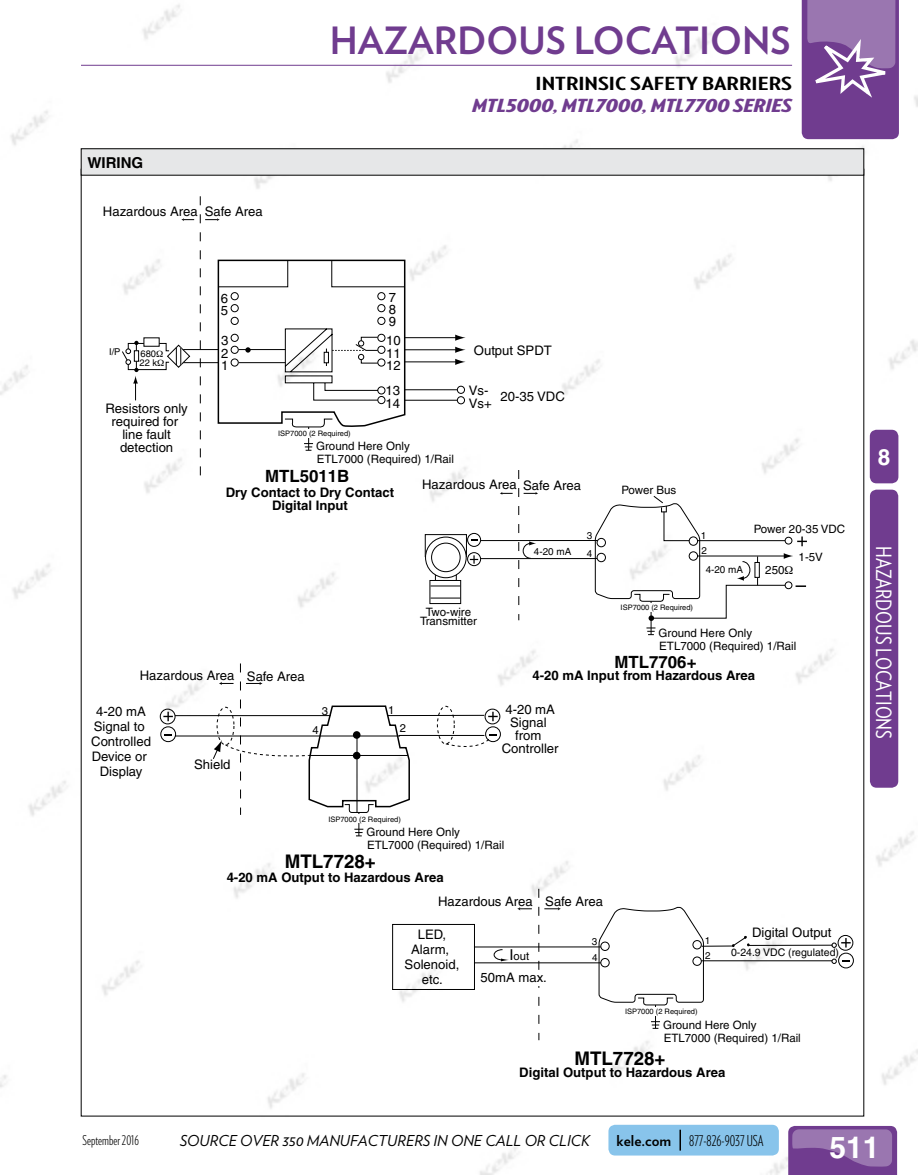
<style>
.page{position:relative;width:918px;height:1175px;background:#fff}
.page>*{position:absolute;margin:0;border:0;box-sizing:border-box;transform-origin:0 0}
.t1{font:700 37.5px "Verlag";color:#703c8f}
.t2{font:700 30px "Helvetica";color:#fff}
.t3{font:700 22.5px "Helvetica";color:#fff}
.t4{font:21px "Verlag Condensed";color:#fff}
.t5{font:700 18.75px "Helvetica";color:#000}
.t6{font:italic 900 18px "Verlag Compressed";color:#703c8f;scale:1.47 1}
.t7{font:700 18px "Verlag Compressed";color:#000;scale:1.63 1}
.t8{font:700 16.8px "Helvetica";color:#000}
.t9{font:italic 15px "Verlag";color:#000}
.t10{font:300 15px "Verlag Compressed";color:#000}
.t11{font:700 15px "Helvetica";color:#000}
.t12{font:300 13.5px "Verlag Compressed";color:#000}
.t13{font:13.2px/12.3px "Helvetica";color:#000;text-align:center}
.t14{font:700 13.2px/13.2px "Helvetica";color:#000;text-align:center}
.t15{font:11.55px/12.9px "Helvetica";color:#000}
.t16{font:11.25px "Helvetica";color:#000}
.t17{font:10.5px "Helvetica";color:#000}
.t18{font:9.9px "Helvetica";color:#000}
.t19{font:9.3px/9.3px "Helvetica";color:#000}
.t20{font:7.5px "Helvetica";color:#000}
.s1{font-size:15px}
.s2{font-family:"Verlag";font-weight:700}
</style>
<div class="page">
<img style="left:0;top:0;width:918px;height:1174px">
<hr style="left:81px;top:65px;width:711px;height:1px;background:#703c8f">
<svg style="left:788px;top:1125px;width:109px;height:49px;background:#885da2"></svg>
<div style="left:870px;top:430px;width:28px;height:53px;background:#703c8f;border-radius:7px"></div>
<div style="left:870px;top:489px;width:28px;height:298px;background:#703c8f;border-radius:7px"></div>
<svg style="left:802px;top:0;width:97px;height:139px;background:#875ca1"></svg>
<div style="left:608px;top:1124px;width:171px;height:31px;background:#88c4eb;border-radius:7px"></div>
<hr style="left:679px;top:1129px;width:2px;height:21px;background:#000">
<div style="left:81px;top:1132px;width:89px;height:18px;background:#fff"></div>
<div style="left:392px;top:924px;width:83px;height:65px;border:1px solid #000"></div>
<hr style="left:651px;top:601px;width:1px;height:33px;background:#000">
<svg style="left:646px;top:627px;width:9px;height:8px"></svg>
<svg style="left:160px;top:663px;width:341px;height:173px"></svg>
<svg style="left:473px;top:888px;width:381px;height:152px"></svg>
<div style="left:81px;top:149px;width:783px;height:26px;background:#e6e7e8"></div>
<div style="left:81px;top:148px;width:783px;height:27px;border:1px solid #000"></div>
<svg style="left:121px;top:196px;width:686px;height:425px"></svg>
<h1 class="t1" style="left:330px;top:18px;width:462px">HAZARDOUS LOCATIONS</h1>
<p class="t11" style="left:87px;top:153px;width:24px">Wiring</p>
<p class="t13" style="left:103px;top:205px;width:161px">Hazardous Area Safe Area</p>
<h3 class="t7" style="left:536px;top:73px;width:159px">INTRINSIC SAFETY BARRIERS</h3>
<h3 class="t6" style="left:472px;top:95px;width:193px">MTL5000, MTL7000, MTL7700 SERIES</h3>
<p class="t19" style="left:109px;top:347px;width:13px">I/P</p>
<p class="t19" style="left:139px;top:348px;width:19px">680<br>22 k</p>
<p class="t13" style="left:105px;top:401px;width:84px;line-height:13.2px">Resistors only required for line fault detection</p>
<p class="t13" style="left:221px;top:292px;width:9px;text-align:left">6<br>5</p>
<p class="t13" style="left:221px;top:334px;width:9px;text-align:justify">3<br>2<br>1</p>
<p class="t13" style="left:389px;top:291px;width:9px;text-align:justify">7<br>8<br>9</p>
<p class="t13" style="left:386px;top:334px;width:16px;text-align:justify">10<br>11<br>12</p>
<p class="t13" style="left:474px;top:344px;width:80px">Output SPDT</p>
<p class="t20" style="left:278px;top:429px;width:74px">ISP7000 (2 Required)</p>
<p class="t13" style="left:386px;top:384px;width:16px;text-align:left">13<br>14</p>
<p class="t13" style="left:469px;top:384px;width:24px;text-align:left">Vs-<br>Vs+</p>
<p class="t13" style="left:501px;top:390px;width:66px">20-35 VDC</p>
<p class="t15" style="left:316px;top:440px;width:139px">Ground Here Only<br>ETL7000 (Required) 1/Rail</p>
<p class="t8" style="left:265px;top:466px;width:86px">MTL5011B</p>
<p class="t14" style="left:226px;top:486px;width:170px">Dry Contact to Dry Contact<br>Digital Input</p>
<p class="t13" style="left:140px;top:669px;width:96px">Hazardous Area</p>
<p class="t13" style="left:91px;top:704px;width:61px;line-height:15px">4-20 mA<br>Signal to<br>Controlled<br>Device or<br>Display</p>
<p class="t13" style="left:194px;top:758px;width:38px">Shield</p>
<p class="t13" style="left:247px;top:670px;width:59px">Safe Area</p>
<p class="t16" style="left:322px;top:704px;width:8px">3</p>
<p class="t16" style="left:312px;top:723px;width:8px">4</p>
<p class="t16" style="left:388px;top:703px;width:8px">1</p>
<p class="t16" style="left:400px;top:721px;width:8px">2</p>
<p class="t20" style="left:328px;top:814px;width:74px">ISP7000 (2 Required)</p>
<p class="t13" style="left:422px;top:478px;width:161px">Hazardous Area Safe Area</p>
<p class="t15" style="left:621px;top:483px;width:57px">Power Bus</p>
<p class="t18" style="left:534px;top:545px;width:39px">4-20 mA</p>
<p class="t18" style="left:587px;top:529px;width:7px">3</p>
<p class="t18" style="left:701px;top:529px;width:7px">1</p>
<p class="t18" style="left:587px;top:548px;width:7px">4</p>
<p class="t18" style="left:701px;top:545px;width:7px">2</p>
<p class="t15" style="left:754px;top:522px;width:93px">Power 20-35 VDC</p>
<p class="t15" style="left:799px;top:550px;width:26px">1-5V</p>
<p class="t15" style="left:420px;top:606px;width:58px;line-height:9.9px;text-align:center">Two-wire<br>Transmitter</p>
<p class="t20" style="left:621px;top:603px;width:74px">ISP7000 (2 Required)</p>
<p class="t18" style="left:706px;top:563px;width:39px">4-20 mA</p>
<p class="t15" style="left:765px;top:563px;width:21px">250</p>
<p class="t15" style="left:659px;top:626px;width:139px">Ground Here Only<br>ETL7000 (Required) 1/Rail</p>
<p class="t8" style="left:614px;top:652px;width:84px">MTL7706+</p>
<p class="t14" style="left:533px;top:669px;width:224px">4-20 mA Input from Hazardous Area</p>
<p class="t13" style="left:502px;top:702px;width:58px;line-height:13.2px">4-20 mA<br>Signal from<br>Controller</p>
<p class="t15" style="left:366px;top:826px;width:139px">Ground Here Only<br>ETL7000 (Required) 1/Rail</p>
<h3 class="t5" style="left:285px;top:850px;width:93px">MTL7728+</h3>
<p class="t14" style="left:227px;top:870px;width:219px">4-20 mA Output to Hazardous Area</p>
<p class="t13" style="left:438px;top:894px;width:96px">Hazardous Area</p>
<p class="t13" style="left:545px;top:895px;width:59px">Safe Area</p>
<p class="t13" style="left:405px;top:927px;width:56px;line-height:15px">LED,<br>Alarm,<br>Solenoid, etc.</p>
<p class="t16" style="left:509px;top:949px;width:21px"><span class="s1">I</span>out</p>
<p class="t13" style="left:481px;top:971px;width:68px">50mA max.</p>
<p class="t18" style="left:592px;top:936px;width:7px">3</p>
<p class="t18" style="left:705px;top:934px;width:7px">1</p>
<p class="t18" style="left:592px;top:951px;width:7px">4</p>
<p class="t18" style="left:705px;top:950px;width:7px">2</p>
<p class="t20" style="left:625px;top:1007px;width:74px">ISP7000 (2 Required)</p>
<p class="t13" style="left:752px;top:925px;width:81px">Digital Output</p>
<p class="t17" style="left:731px;top:946px;width:110px">0-24.9 VDC (regulated)</p>
<p class="t15" style="left:663px;top:1018px;width:139px">Ground Here Only<br>ETL7000 (Required) 1/Rail</p>
<h3 class="t5" style="left:574px;top:1047px;width:93px">MTL7728+</h3>
<p class="t14" style="left:519px;top:1065px;width:208px">Digital Output to Hazardous Area</p>
<h3 class="t3" style="left:878px;top:443px;width:14px">8</h3>
<h3 class="t4" style="left:896px;top:546px;width:194px;rotate:90deg">HAZARDOUS LOCATIONS</h3>
<p class="t12" style="left:82px;top:1132px;width:58px">September 2016</p>
<p class="t9" style="left:180px;top:1131px;width:411px">SOURCE OVER 350 MANUFACTURERS IN ONE CALL OR CLICK</p>
<p class="t10" style="left:617px;top:1131px;width:149px"><span class="s2">kele.com</span> 877-826-9037 USA</p>
<h2 class="t2" style="left:829px;top:1129px;width:52px">511</h2>
</div>
